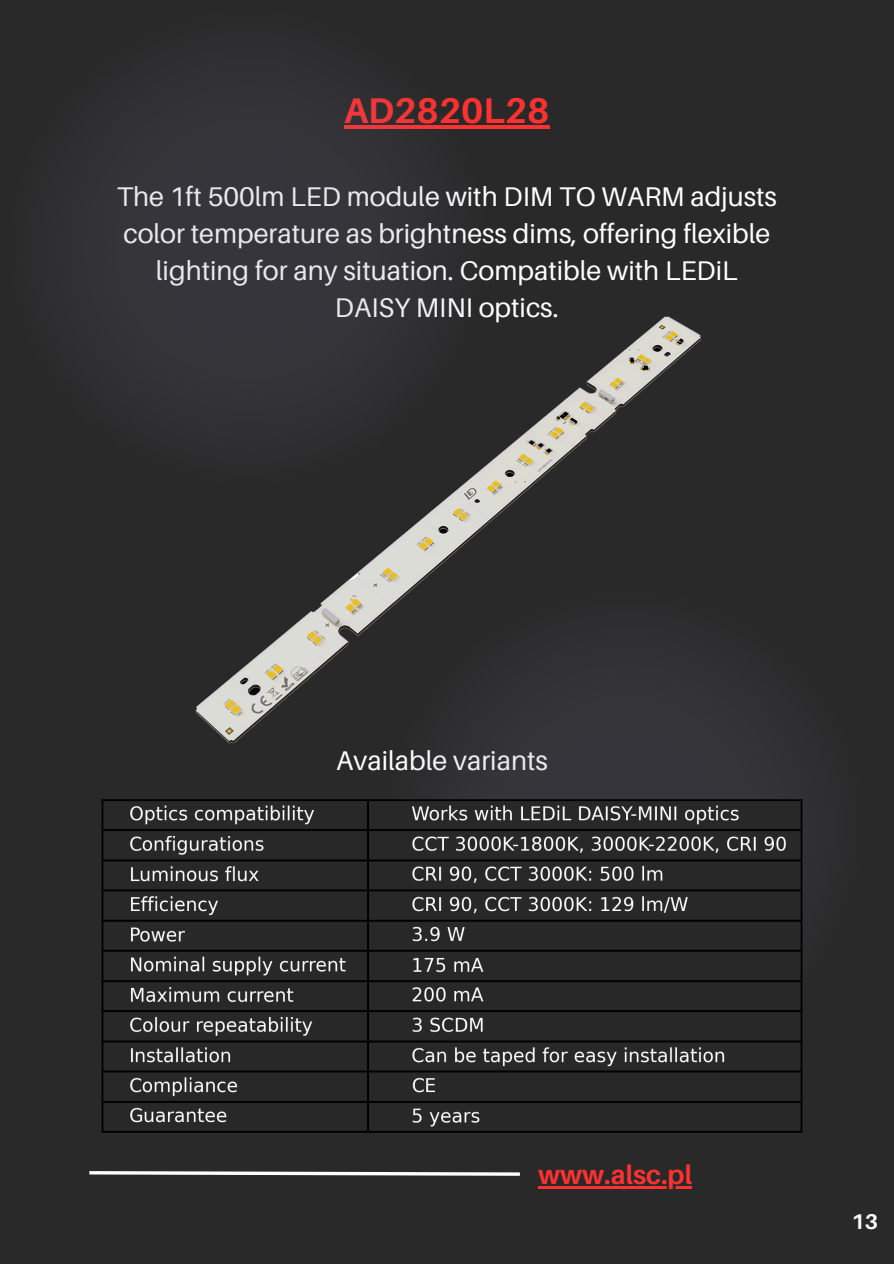
<style>
.page{position:relative;width:894px;height:1264px;background:#fff}
.page>*{position:absolute;margin:0;border:0;box-sizing:border-box;transform-origin:0 0}
.t1{font:700 35.7px "Aileron";color:#ff3131}
.t2{font:27px/37.2px "Aileron";color:#fff;text-align:center}
.t3{font:700 26.55px "Aileron";color:#ff3131}
.t4{font:700 21.3px "Aileron";color:#fcfcfc}
</style>
<div class="page">
<div style="left:0;top:0;width:893px;height:1263px;background:#292929"></div>
<svg style="left:89px;top:1171px;width:431px;height:5px"></svg>
<hr style="left:344px;top:125px;width:205px;height:3px;background:#ff3131">
<svg style="left:64px;top:65px;width:430px;height:358px;fill:#333337"></svg>
<div style="left:444px;top:662px;width:367px;height:208px;background:#343438"></div>
<img style="left:191px;top:303px;width:511px;height:441px">
<img style="left:101px;top:795px;width:703px;height:338px">
<hr style="left:538px;top:1186px;width:154px;height:2px;background:#ff3131">
<p class="t1" style="left:344px;top:88px;width:207px">AD2820L28</p>
<h1 class="t2" style="left:117px;top:177px;width:661px">The 1ft 500lm LED module with DIM TO WARM adjusts color temperature as brightness dims, offering flexible lighting for any situation. Compatible with LEDiL DAISY MINI optics.</h1>
<p class="t2" style="left:336px;top:741px;width:213px">Available variants</p>
<p class="t3" style="left:538px;top:1158px;width:155px">www.alsc.pl</p>
<p class="t4" style="left:851px;top:1208px;width:28px">13</p>
</div>
